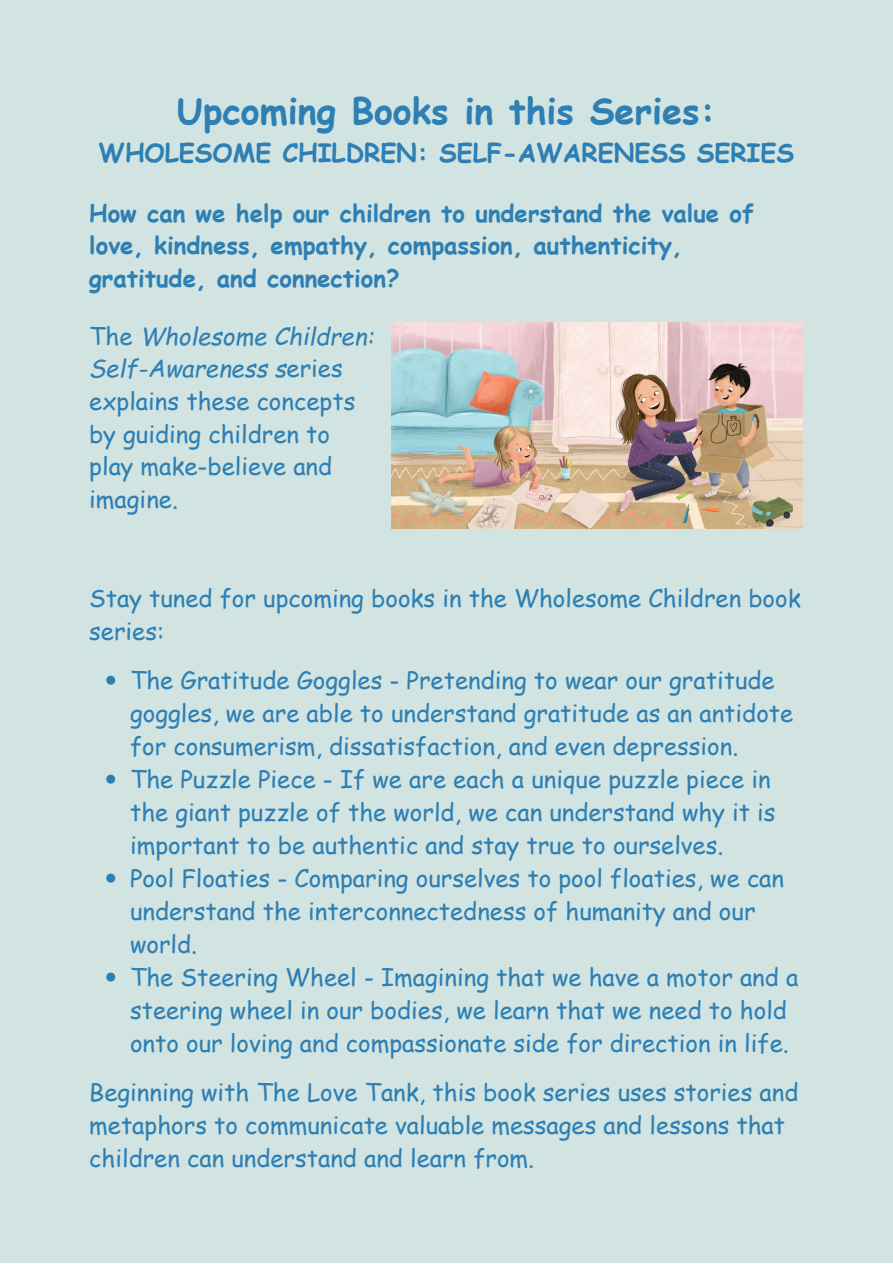
<style>
.page{position:relative;width:893px;height:1264px;background:#fff}
.page>*{position:absolute;margin:0;border:0;box-sizing:border-box;transform-origin:0 0}
.t1{font:700 36px "Comic Sans MS";color:#2e7fb4}
.t2{font:700 25.5px "Comic Sans MS";color:#2e7fb4}
.t3{font:24px/33px "Comic Sans MS";color:#2e7fb4}
.t4{font:700 24px/33px "Comic Sans MS";color:#2e7fb4}
.s1{font-style:italic}
</style>
<div class="page">
<div style="left:0;top:0;width:892px;height:1262px;background:#d1e4e1"></div>
<img style="left:391px;top:322px;width:411px;height:206px">
<svg style="left:106px;top:675px;width:9px;height:9px"></svg>
<svg style="left:106px;top:774px;width:9px;height:9px"></svg>
<svg style="left:106px;top:873px;width:9px;height:9px"></svg>
<svg style="left:106px;top:972px;width:9px;height:9px"></svg>
<p class="t1" style="left:177px;top:84px;width:540px">Upcoming Books in this Series:</p>
<p class="t2" style="left:98px;top:134px;width:697px">WHOLESOME CHILDREN: SELF-AWARENESS SERIES</p>
<p class="t4" style="left:89px;top:195px;width:666px">How can we help our children to understand the value of love, kindness, empathy, compassion, authenticity, gratitude, and connection?</p>
<p class="t3" style="left:89px;top:319px;width:286px;line-height:32.5px">The <span class="s1">Wholesome Children:<br>Self-Awareness s</span>eries explains these concepts by guiding children to play make-believe and imagine.</p>
<p class="t3" style="left:89px;top:580px;width:713px">Stay tuned for upcoming books in the Wholesome Children book series:</p>
<p class="t3" style="left:130px;top:662px;width:664px">The Gratitude Goggles - Pretending to wear our gratitude goggles, we are able to understand gratitude as an antidote for consumerism, dissatisfaction, and even depression.</p>
<p class="t3" style="left:130px;top:761px;width:647px">The Puzzle Piece - If we are each a unique puzzle piece in the giant puzzle of the world, we can understand why it is important to be authentic and stay true to ourselves.</p>
<p class="t3" style="left:130px;top:860px;width:655px">Pool Floaties - Comparing ourselves to pool floaties, we can understand the interconnectedness of humanity and our world.</p>
<p class="t3" style="left:130px;top:959px;width:669px">The Steering Wheel - Imagining that we have a motor and a steering wheel in our bodies, we learn that we need to hold onto our loving and compassionate side for direction in life.</p>
<p class="t3" style="left:89px;top:1074px;width:710px">Beginning with The Love Tank, this book series uses stories and metaphors to communicate valuable messages and lessons that children can understand and learn from.</p>
</div>
